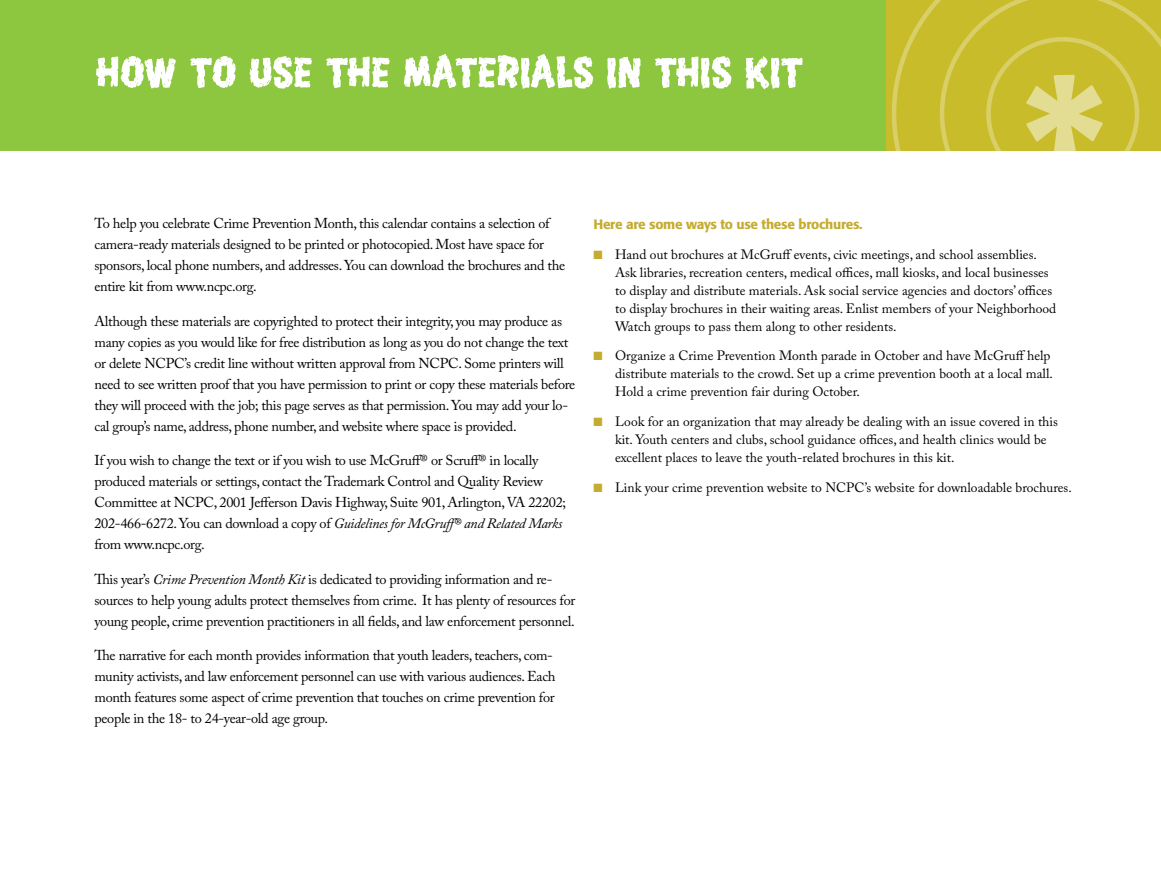
<style>
.page{position:relative;width:1161px;height:891px;background:#fff}
.page>*{position:absolute;margin:0;border:0;box-sizing:border-box;transform-origin:0 0}
.t1{font:14.25px/21px "Adobe Caslon Pro";letter-spacing:-.02em;color:#000}
.t2{font:13.5px/18px "Adobe Caslon Pro";color:#000}
.t3{font:500 13.5px "Formata";letter-spacing:-.02em;color:#c3ac2f}
.s1{font-style:italic}
.s2{color:#c3ac2f}
</style>
<div class="page">
<div style="left:885px;top:0;width:276px;height:151px;background:#c9bc2a"></div>
<svg style="left:892px;top:0;width:269px;height:151px"></svg>
<div style="left:0;top:0;width:885px;height:151px;background:#8dc63f"></div>
<svg style="left:96px;top:56px;width:216px;height:33px"></svg>
<svg style="left:326px;top:54px;width:477px;height:36px"></svg>
<p class="t1" style="left:94px;top:213px;width:472px">To help you celebrate Crime Prevention Month, this calendar contains a selection of camera-ready materials designed to be printed or photocopied. Most have space for sponsors, local phone numbers, and addresses. You can download the brochures and the entire kit from www.ncpc.org.</p>
<p class="t1" style="left:94px;top:311px;width:482px">Although these materials are copyrighted to protect their integrity, you may produce as many copies as you would like for free distribution as long as you do not change the text or delete NCPC’s credit line without written approval from NCPC. Some printers will need to see written proof that you have permission to print or copy these materials before they will proceed with the job; this page serves as that permission. You may add your lo&shy;cal group’s name, address, phone number, and website where space is provided.</p>
<p class="t1" style="left:94px;top:450px;width:473px">If you wish to change the text or if you wish to use McGruff® or Scruff® in locally produced materials or settings, contact the Trademark Control and Quality Review Committee at NCPC, 2001 Jefferson Davis Highway, Suite 901, Arlington, VA 22202; 202-466-6272. You can download a copy of <span class="s1">Guidelines for McGruff® and Related Marks </span>from www.ncpc.org.</p>
<p class="t1" style="left:94px;top:569px;width:482px">This year’s <span class="s1">Crime Prevention Month Kit</span> is dedicated to providing information and re&shy;sources to help young adults protect themselves from crime. It has plenty of resources for young people, crime prevention practitioners in all fields, and law enforcement personnel.</p>
<p class="t1" style="left:95px;top:645px;width:463px">The narrative for each month provides information that youth leaders, teachers, com&shy;munity activists, and law enforcement personnel can use with various audiences. Each month features some aspect of crime prevention that touches on crime prevention for people in the 18- to 24-year-old age group.</p>
<p class="t3" style="left:593px;top:216px;width:271px">Here are some ways to use these brochures.</p>
<p class="t2" style="left:615px;top:245px;width:443px;text-indent:-22px"><span class="s2">■</span> Hand out brochures at McGruff events, civic meetings, and school assemblies.<br>Ask libraries, recreation centers, medical offices, mall kiosks, and local businesses to display and distribute materials. Ask social service agencies and doctors’ offices to display brochures in their waiting areas. Enlist members of your Neighborhood Watch groups to pass them along to other residents.</p>
<p class="t2" style="left:615px;top:347px;width:439px;text-indent:-22px"><span class="s2">■</span> Organize a Crime Prevention Month parade in October and have McGruff help distribute materials to the crowd. Set up a crime prevention booth at a local mall.<br>Hold a crime prevention fair during October.</p>
<p class="t2" style="left:615px;top:413px;width:444px;text-indent:-22px"><span class="s2">■</span> Look for an organization that may already be dealing with an issue covered in this kit. Youth centers and clubs, school guidance offices, and health clinics would be excellent places to leave the youth-related brochures in this kit.</p>
<p class="t2" style="left:593px;top:479px;width:480px"><span class="s2">■</span> Link your crime prevention website to NCPC’s website for downloadable brochures.</p>
</div>
